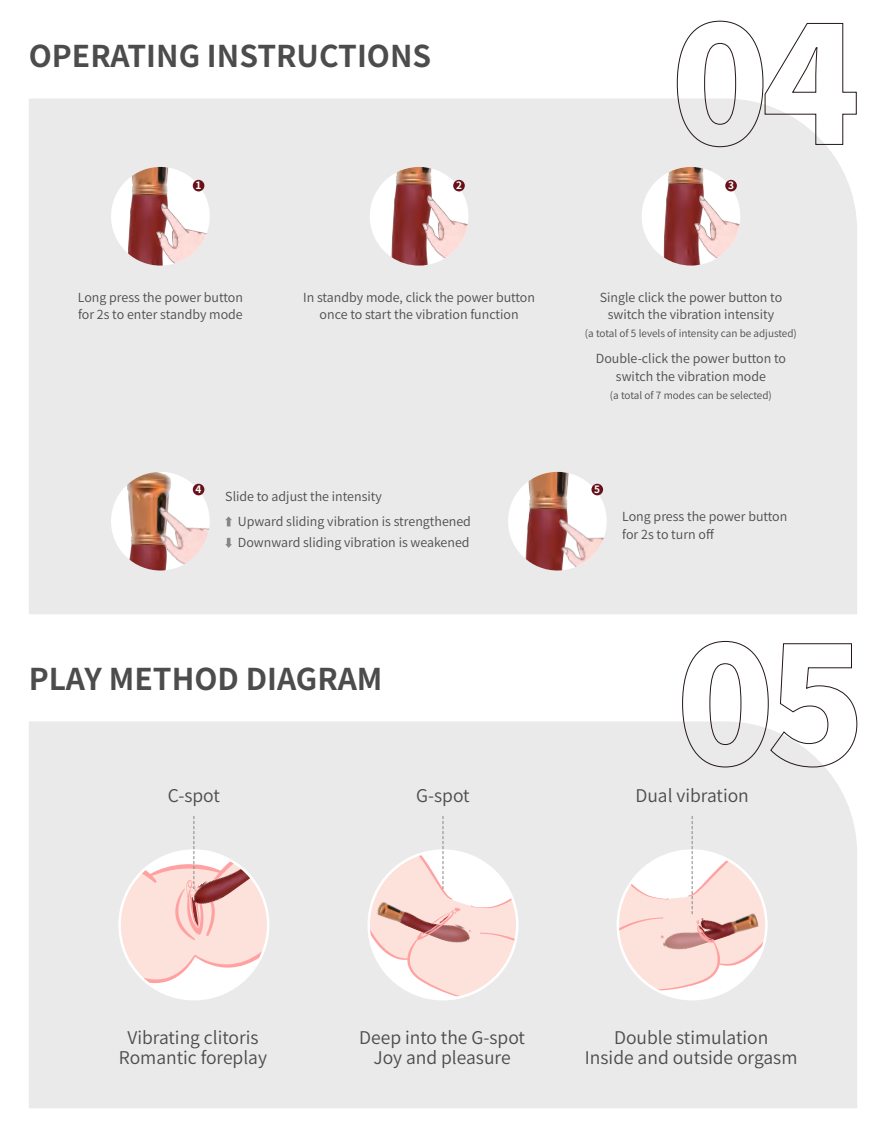
<style>
.page{position:relative;width:886px;height:1136px;background:#fff}
.page>*{position:absolute;margin:0;border:0;box-sizing:border-box;transform-origin:0 0}
.t1{font:700 30px "Source Han Sans CN";color:#4c4c4c}
.t2{font:17.5px/20px "Source Han Sans CN";color:#4c4c4c;text-align:center}
.t3{font:12.5px/17.5px "Source Han Sans CN";color:#4c4c4c}
.t4{font:10px "Source Han Sans CN";color:#4c4c4c}
.t5{font:700 10px "Source Han Sans CN";color:#fff}
</style>
<div class="page">
<div style="left:29px;top:98px;width:828px;height:516px;background:#eaeaea"></div>
<svg style="left:676px;top:20px;width:181px;height:127px"></svg>
<div style="left:111px;top:167px;width:99px;height:99px;background:#fff;border-radius:50%"></div>
<img style="left:128px;top:167px;width:55px;height:99px">
<img style="left:132px;top:199px;width:78px;height:67px">
<div style="left:193px;top:180px;width:11px;height:12px;background:#68111b;border-radius:50%"></div>
<div style="left:370px;top:167px;width:98px;height:99px;background:#fff;border-radius:50%"></div>
<img style="left:391px;top:167px;width:56px;height:99px">
<img style="left:399px;top:190px;width:69px;height:76px">
<div style="left:453px;top:180px;width:12px;height:12px;background:#68111b;border-radius:50%"></div>
<div style="left:642px;top:167px;width:98px;height:99px;background:#fff;border-radius:50%"></div>
<img style="left:664px;top:167px;width:54px;height:99px">
<img style="left:670px;top:190px;width:70px;height:76px">
<div style="left:725px;top:180px;width:12px;height:12px;background:#68111b;border-radius:50%"></div>
<div style="left:29px;top:721px;width:828px;height:387px;background:#eaeaea"></div>
<div style="left:120px;top:850px;width:148px;height:149px;background:#fff;border-radius:50%"></div>
<svg style="left:120px;top:816px;width:148px;height:167px;background:#f1ddd9"></svg>
<svg style="left:682px;top:641px;width:175px;height:126px"></svg>
<div style="left:508px;top:472px;width:99px;height:98px;background:#fff;border-radius:50%"></div>
<img style="left:524px;top:472px;width:60px;height:98px">
<img style="left:530px;top:503px;width:77px;height:67px">
<div style="left:591px;top:483px;width:12px;height:12px;background:#68111b;border-radius:50%"></div>
<div style="left:111px;top:472px;width:99px;height:98px;background:#fff;border-radius:50%"></div>
<img style="left:127px;top:472px;width:55px;height:98px">
<img style="left:131px;top:494px;width:79px;height:76px">
<svg style="left:225px;top:516px;width:7px;height:10px"></svg>
<svg style="left:225px;top:538px;width:7px;height:10px"></svg>
<div style="left:193px;top:483px;width:11px;height:12px;background:#68111b;border-radius:50%"></div>
<svg style="left:618px;top:816px;width:148px;height:176px"></svg>
<svg style="left:369px;top:816px;width:148px;height:183px"></svg>
<h1 class="t1" style="left:29px;top:39px;width:404px">OPERATING INSTRUCTIONS</h1>
<p class="t5" style="left:196px;top:180px;width:7px">1</p>
<p class="t5" style="left:456px;top:180px;width:7px">2</p>
<p class="t5" style="left:728px;top:180px;width:7px">3</p>
<p class="t3" style="left:78px;top:289px;width:167px">Long press the power button for 2s to enter standby mode</p>
<p class="t3" style="left:303px;top:289px;width:233px;text-align:center">In standby mode, click the power button once to start the vibration function</p>
<p class="t3" style="left:600px;top:289px;width:184px;text-align:center">Single click the power button to switch the vibration intensity</p>
<p class="t4" style="left:585px;top:327px;width:213px">(a total of 5 levels of intensity can be adjusted)</p>
<p class="t3" style="left:596px;top:350px;width:192px;text-align:center">Double-click the power button to switch the vibration mode</p>
<p class="t4" style="left:610px;top:390px;width:163px">(a total of 7 modes can be selected)</p>
<p class="t5" style="left:195px;top:484px;width:7px">4</p>
<p class="t3" style="left:238px;top:484px;width:235px;line-height:25px;text-indent:-13px">Slide to adjust the intensity<br>Upward sliding vibration is strengthened</p>
<p class="t3" style="left:238px;top:534px;width:233px">Downward sliding vibration is weakened</p>
<p class="t5" style="left:594px;top:484px;width:7px">5</p>
<p class="t3" style="left:622px;top:508px;width:167px">Long press the power button for 2s to turn off</p>
<h1 class="t1" style="left:29px;top:661px;width:355px">PLAY METHOD DIAGRAM</h1>
<h2 class="t2" style="left:168px;top:785px;width:54px">C-spot</h2>
<h2 class="t2" style="left:416px;top:785px;width:55px">G-spot</h2>
<h2 class="t2" style="left:635px;top:785px;width:115px">Dual vibration</h2>
<h2 class="t2" style="left:119px;top:1028px;width:150px">Vibrating clitoris<br>Romantic foreplay</h2>
<h2 class="t2" style="left:585px;top:1028px;width:214px">Double stimulation<br>Inside and outside orgasm</h2>
<h2 class="t2" style="left:359px;top:1028px;width:167px">Deep into the G-spot<br>Joy and pleasure</h2>
</div>
